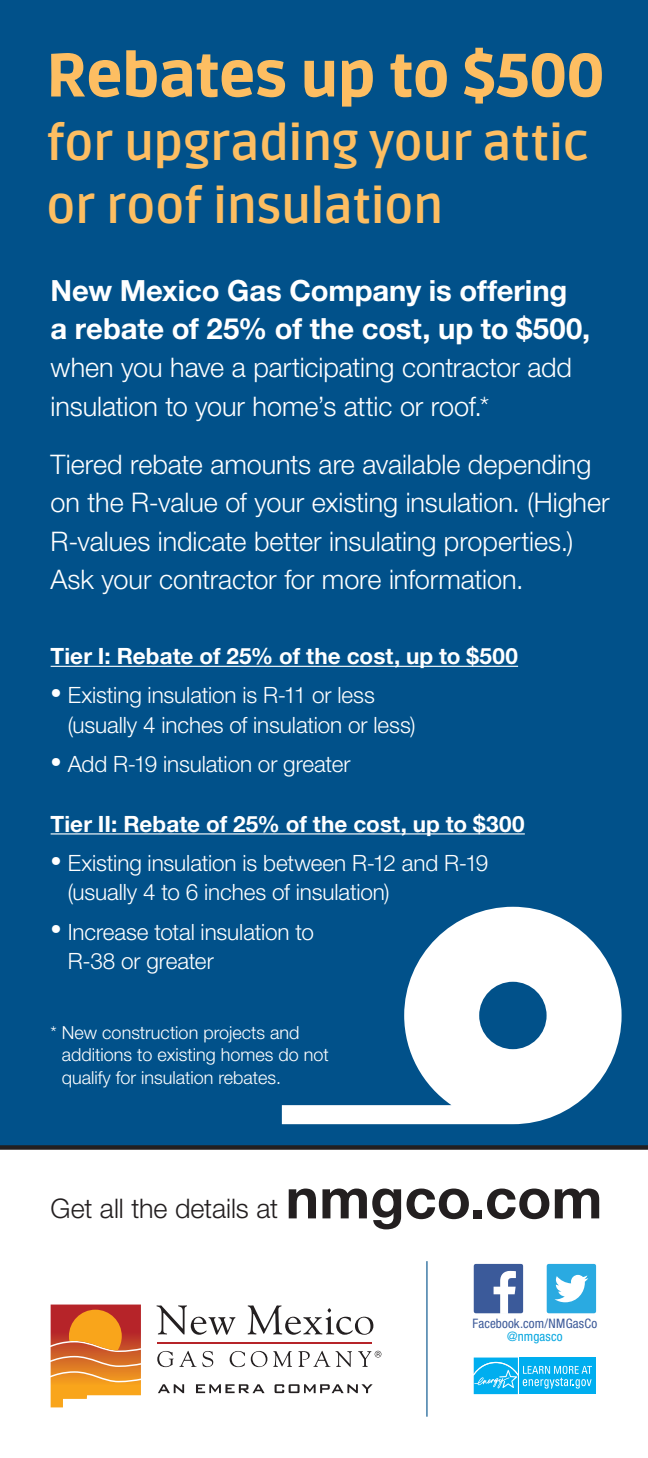
<style>
.page{position:relative;width:648px;height:1458px;background:#fff}
.page>*{position:absolute;margin:0;border:0;box-sizing:border-box;transform-origin:0 0}
.t1{font:900 60.75px "Ruda";letter-spacing:-.015em;color:#fdbe62}
.t2{font:700 49.5px/63px "Ruda";letter-spacing:-.015em;color:#fdbe62}
.t3{font:700 29.25px/38.2px "Helvetica Neue LT Std";letter-spacing:-.005em;color:#fff}
.t4{font:300 27px/38.2px "Helvetica Neue LT Std";letter-spacing:-.005em;color:#fff}
.t5{font:300 27px "Helvetica Neue LT Std";letter-spacing:-.005em;color:#231f20}
.t6{font:300 22.5px/29.2px "Helvetica Neue LT Std";letter-spacing:-.005em;color:#fff}
.t7{font:700 22.5px "Helvetica Neue LT Std";letter-spacing:.005em;color:#fff}
.t8{font:300 18px/22.5px "Helvetica Neue LT Std";color:#fff}
.t9{font:condensed 13.05px "Helvetica Neue LT Std";letter-spacing:.015em;color:#3c5a99}
.t10{font:condensed 13.05px "Helvetica Neue LT Std";letter-spacing:.01em;color:#08a7e0}
.s1{font-weight:700;font-size:56.25px}
</style>
<div class="page">
<div style="left:0;top:0;width:648px;height:1147px;background:#01518a"></div>
<svg style="left:282px;top:907px;width:340px;height:217px"></svg>
<div style="left:0;top:1145px;width:648px;height:5px;background:#231f20"></div>
<svg style="left:156px;top:1305px;width:79px;height:30px"></svg>
<svg style="left:248px;top:1305px;width:125px;height:30px"></svg>
<svg style="left:157px;top:1351px;width:56px;height:16px"></svg>
<svg style="left:230px;top:1351px;width:15px;height:16px"></svg>
<svg style="left:251px;top:1351px;width:16px;height:16px"></svg>
<svg style="left:273px;top:1351px;width:19px;height:16px"></svg>
<svg style="left:298px;top:1351px;width:54px;height:16px"></svg>
<svg style="left:358px;top:1351px;width:23px;height:16px"></svg>
<hr style="left:157px;top:1342px;width:215px;height:1px;background:#b62429">
<svg style="left:51px;top:1305px;width:90px;height:102px;background:#e1853f"></svg>
<svg style="left:158px;top:1384px;width:26px;height:9px"></svg>
<svg style="left:196px;top:1384px;width:69px;height:9px"></svg>
<svg style="left:275px;top:1384px;width:98px;height:9px"></svg>
<svg style="left:473px;top:1357px;width:123px;height:38px"></svg>
<div style="left:519px;top:1358px;width:77px;height:36px;background:#00aeef"></div>
<svg style="left:474px;top:1358px;width:118px;height:36px"></svg>
<div style="left:473px;top:1263px;width:51px;height:51px;background:#3b5a9a;border-radius:3px"></div>
<div style="left:472px;top:1263px;width:52px;height:52px;border:1px solid #fff;border-radius:3px"></div>
<svg style="left:494px;top:1271px;width:22px;height:43px"></svg>
<div style="left:546px;top:1263px;width:51px;height:51px;background:#2aaae1;border-radius:3px"></div>
<div style="left:545px;top:1263px;width:52px;height:52px;border:1px solid #fff;border-radius:3px"></div>
<svg style="left:555px;top:1275px;width:33px;height:27px"></svg>
<hr style="left:426px;top:1261px;width:2px;height:156px;background:#01518a">
<hr style="left:51px;top:666px;width:467px;height:1px;background:#fff">
<hr style="left:51px;top:833px;width:474px;height:2px;background:#fff">
<p class="t1" style="left:46px;top:40px;width:560px">Rebates up to $500</p>
<p class="t2" style="left:46px;top:112px;width:544px">for upgrading your attic or roof insulation</p>
<p class="t3" style="left:51px;top:271px;width:541px">New Mexico Gas Company is offering a rebate of 25% of the cost, up to $500,</p>
<p class="t4" style="left:51px;top:348px;width:523px">when you have a participating contractor add insulation to your home’s attic or roof.*</p>
<p class="t4" style="left:51px;top:445px;width:561px">Tiered rebate amounts are available depending on the R-value of your existing insulation. (Higher R-values indicate better insulating properties.)<br>Ask your contractor for more information.</p>
<p class="t7" style="left:51px;top:642px;width:469px">Tier I: Rebate of 25% of the cost, up to $500</p>
<p class="t6" style="left:68px;top:680px;width:350px;text-indent:-17px">• Existing insulation is R-11 or less (usually 4 inches of insulation or less)</p>
<p class="t6" style="left:51px;top:749px;width:301px">• Add R-19 insulation or greater</p>
<p class="t7" style="left:51px;top:810px;width:476px">Tier II: Rebate of 25% of the cost, up to $300</p>
<p class="t6" style="left:68px;top:848px;width:422px;text-indent:-17px">• Existing insulation is between R-12 and R-19 (usually 4 to 6 inches of insulation)</p>
<p class="t6" style="left:68px;top:917px;width:248px;text-indent:-17px">• Increase total insulation to<br>R-38 or greater</p>
<p class="t8" style="left:62px;top:1021px;width:269px;text-indent:-11px">* New construction projects and additions to existing homes do not qualify for insulation rebates.</p>
<p class="t5" style="left:51px;top:1192px;width:553px">Get all the details at <span class="s1">nmgco.com</span></p>
<p class="t9" style="left:473px;top:1315px;width:126px">Facebook.com/NMGasCo</p>
<p class="t10" style="left:507px;top:1329px;width:57px">@nmgasco</p>
</div>
